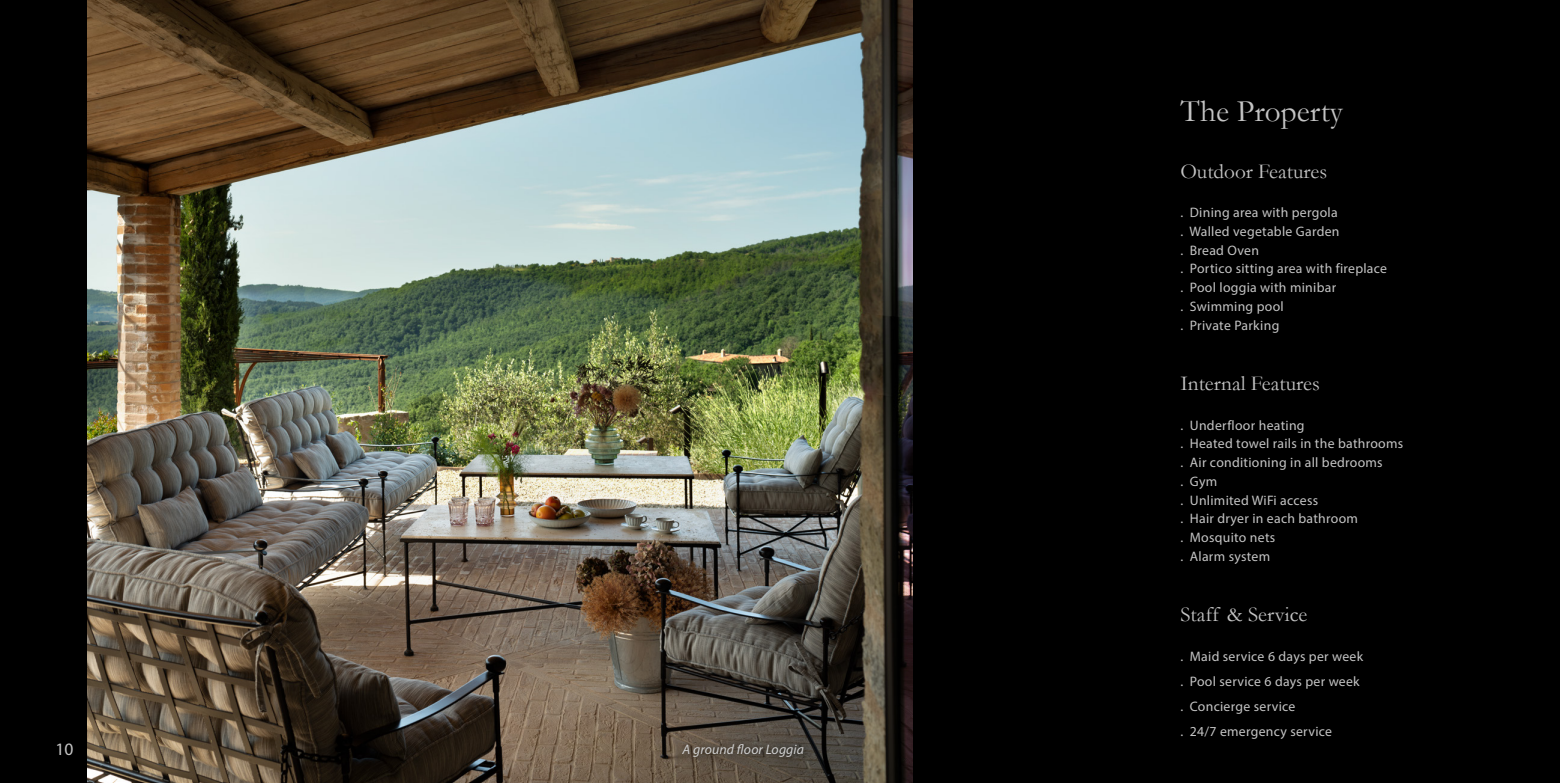
<style>
.page{position:relative;width:1560px;height:783px;background:#fff}
.page>*{position:absolute;margin:0;border:0;box-sizing:border-box;transform-origin:0 0}
.t1{font:31.25px "Garamond";color:#c4c4c4}
.t2{font:21.25px "Garamond";color:#c4c4c4}
.t3{font:17.5px "Myriad Pro";color:#c4c4c4}
.t4{font:13.75px/18.8px "Myriad Pro";letter-spacing:.02em;color:#c4c4c4}
.t5{font:italic 13.75px "Myriad Pro";letter-spacing:.01em;color:#d0d0d0}
</style>
<div class="page">
<div style="left:0;top:0;width:1560px;height:782px;background:#000"></div>
<img style="left:87px;top:0;width:825px;height:782px">
<div style="left:676px;top:737px;width:134px;height:25px;background:#000;opacity:.75"></div>
<p class="t3" style="left:55px;top:738px;width:19px">10</p>
<p class="t5" style="left:682px;top:740px;width:123px">A ground floor Loggia</p>
<h1 class="t1" style="left:1180px;top:90px;width:164px">The Property</h1>
<h2 class="t2" style="left:1180px;top:157px;width:148px">Outdoor Features</h2>
<p class="t4" style="left:1180px;top:203px;width:208px">. Dining area with pergola<br>. Walled vegetable Garden<br>. Bread Oven<br>. Portico sitting area with fireplace . Pool loggia with minibar<br>. Swimming pool<br>. Private Parking</p>
<h2 class="t2" style="left:1180px;top:368px;width:141px">Internal Features</h2>
<p class="t4" style="left:1180px;top:415px;width:224px">. Underfloor heating<br>. Heated towel rails in the bathrooms . Air conditioning in all bedrooms<br>. Gym<br>. Unlimited WiFi access<br>. Hair dryer in each bathroom<br>. Mosquito nets<br>. Alarm system</p>
<h2 class="t2" style="left:1180px;top:600px;width:129px">Staff &amp; Service</h2>
<p class="t4" style="left:1180px;top:643px;width:184px;line-height:25px">. Maid service 6 days per week . Pool service 6 days per week . Concierge service<br>. 24/7 emergency service</p>
</div>
